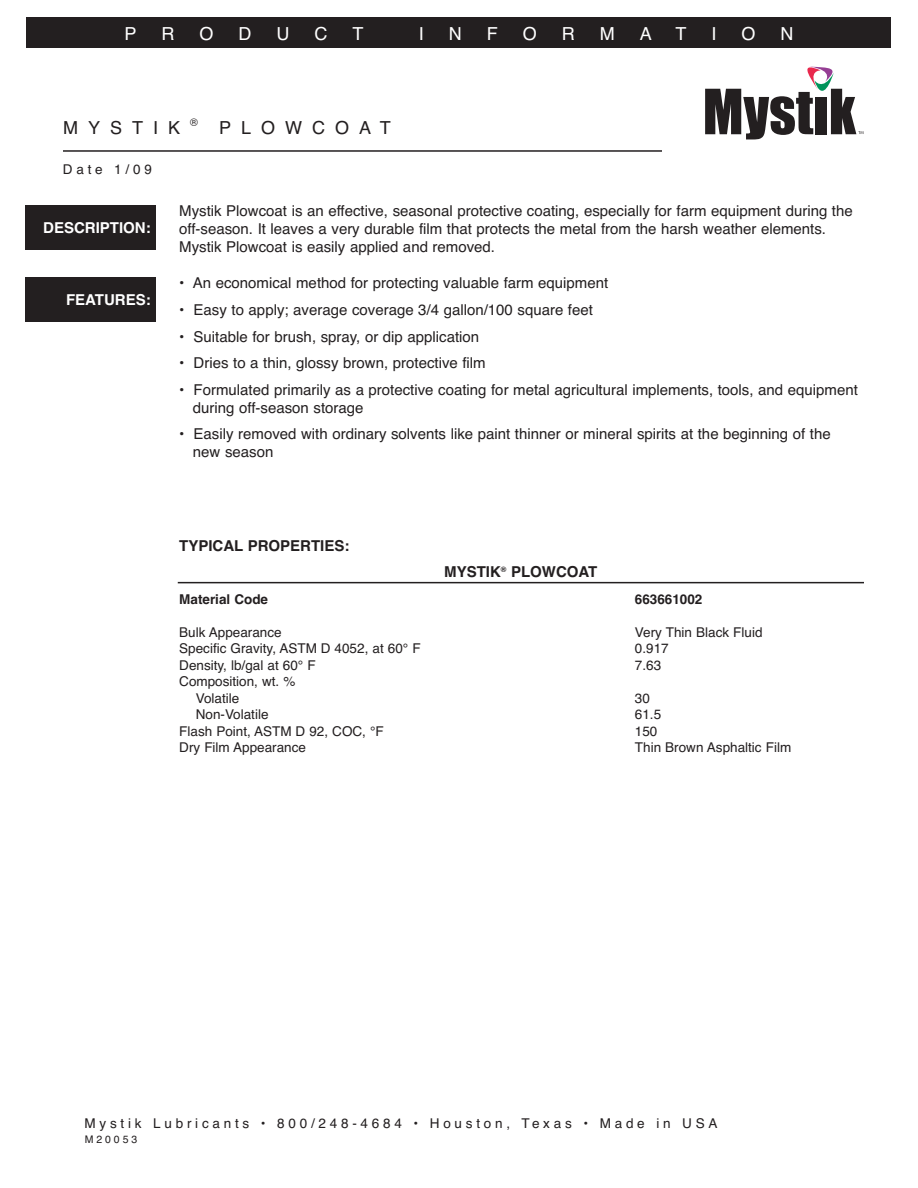
<style>
.page{position:relative;width:918px;height:1188px;background:#fff}
.page>*{position:absolute;margin:0;border:0;box-sizing:border-box;transform-origin:0 0}
.t1{font:18px "Helvetica";color:#fff}
.t2{font:18px "Helvetica";letter-spacing:.555em;color:#231f20}
.t3{font:15px/18px "Helvetica";color:#231f20}
.t4{font:700 15px "Helvetica";color:#231f20}
.t5{font:700 15px "Helvetica";color:#fff}
.t6{font:13.5px/16.5px "Helvetica";color:#231f20}
.t7{font:13.5px "Helvetica";letter-spacing:.28em;color:#231f20}
.t8{font:700 13.5px "Helvetica";color:#231f20}
.t9{font:10.5px "Helvetica";letter-spacing:.28em;color:#231f20}
</style>
<div class="page">
<div style="left:26px;top:17px;width:865px;height:30px;background:#231f20"></div>
<hr style="left:178px;top:582px;width:686px;height:1px;background:#231f20">
<hr style="left:63px;top:150px;width:658px;height:2px;background:#231f20">
<div style="left:662px;top:59px;width:233px;height:95px;background:#fff"></div>
<svg style="left:705px;top:67px;width:158px;height:72px"></svg>
<div style="left:25px;top:205px;width:130px;height:45px;background:#231f20"></div>
<div style="left:25px;top:277px;width:130px;height:45px;background:#231f20"></div>
<p class="t1" style="left:124px;top:23px;width:14px">P</p>
<p class="t1" style="left:161px;top:23px;width:14px">R</p>
<p class="t1" style="left:200px;top:23px;width:16px">O</p>
<p class="t1" style="left:239px;top:23px;width:14px">D</p>
<p class="t1" style="left:277px;top:23px;width:14px">U</p>
<p class="t1" style="left:315px;top:23px;width:14px">C</p>
<p class="t1" style="left:353px;top:23px;width:12px">T</p>
<p class="t1" style="left:419px;top:23px;width:7px">I</p>
<p class="t1" style="left:449px;top:23px;width:14px">N</p>
<p class="t1" style="left:487px;top:23px;width:12px">F</p>
<p class="t1" style="left:523px;top:23px;width:16px">O</p>
<p class="t1" style="left:562px;top:23px;width:14px">R</p>
<p class="t1" style="left:600px;top:23px;width:16px">M</p>
<p class="t1" style="left:640px;top:23px;width:14px">A</p>
<p class="t1" style="left:676px;top:23px;width:12px">T</p>
<p class="t1" style="left:712px;top:23px;width:7px">I</p>
<p class="t1" style="left:742px;top:23px;width:16px">O</p>
<p class="t1" style="left:781px;top:23px;width:14px">N</p>
<p class="t2" style="left:63px;top:117px;width:329px">MYSTIK <sup>®</sup> PLOWCOAT</p>
<p class="t6" style="left:63px;top:161px;width:90px">Date 1/09</p>
<p class="t5" style="left:43px;top:219px;width:109px">DESCRIPTION:</p>
<p class="t5" style="left:66px;top:291px;width:86px">FEATURES:</p>
<p class="t3" style="left:179px;top:202px;width:675px">Mystik Plowcoat is an effective, seasonal protective coating, especially for farm equipment during the off-season. It leaves a very durable film that protects the metal from the harsh weather elements.<br>Mystik Plowcoat is easily applied and removed.</p>
<p class="t3" style="left:179px;top:274px;width:431px">• An economical method for protecting valuable farm equipment</p>
<p class="t3" style="left:179px;top:301px;width:415px">• Easy to apply; average coverage 3/4 gallon/100 square feet</p>
<p class="t3" style="left:179px;top:327px;width:302px">• Suitable for brush, spray, or dip application</p>
<p class="t3" style="left:179px;top:354px;width:308px">• Dries to a thin, glossy brown, protective film</p>
<p class="t3" style="left:193px;top:381px;width:666px;text-indent:-14px">• Formulated primarily as a protective coating for metal agricultural implements, tools, and equipment during off-season storage</p>
<p class="t3" style="left:193px;top:425px;width:639px;text-indent:-14px">• Easily removed with ordinary solvents like paint thinner or mineral spirits at the beginning of the new season</p>
<p class="t4" style="left:179px;top:537px;width:172px">TYPICAL PROPERTIES:</p>
<p class="t4" style="left:444px;top:563px;width:155px">MYSTIK<sup>®</sup> PLOWCOAT</p>
<p class="t8" style="left:179px;top:591px;width:90px">Material Code</p>
<p class="t8" style="left:635px;top:591px;width:69px">663661002</p>
<p class="t6" style="left:179px;top:624px;width:104px">Bulk Appearance</p>
<p class="t6" style="left:635px;top:624px;width:129px">Very Thin Black Fluid</p>
<p class="t6" style="left:179px;top:641px;width:243px">Specific Gravity, ASTM D 4052, at 60° F</p>
<p class="t6" style="left:635px;top:641px;width:35px">0.917</p>
<p class="t6" style="left:179px;top:657px;width:138px">Density, lb/gal at 60° F</p>
<p class="t6" style="left:635px;top:657px;width:28px">7.63</p>
<p class="t6" style="left:196px;top:674px;width:101px;text-indent:-17px">Composition, wt. %<br>Volatile</p>
<p class="t6" style="left:635px;top:690px;width:17px">30</p>
<p class="t6" style="left:196px;top:707px;width:74px">Non-Volatile</p>
<p class="t6" style="left:635px;top:707px;width:28px">61.5</p>
<p class="t6" style="left:179px;top:723px;width:206px">Flash Point, ASTM D 92, COC, °F</p>
<p class="t6" style="left:635px;top:723px;width:24px">150</p>
<p class="t6" style="left:179px;top:740px;width:128px">Dry Film Appearance</p>
<p class="t6" style="left:635px;top:740px;width:158px">Thin Brown Asphaltic Film</p>
<p class="t7" style="left:85px;top:1115px;width:634px">Mystik Lubricants • 800/248-4684 • Houston, Texas • Made in USA</p>
<p class="t9" style="left:85px;top:1134px;width:54px">M20053</p>
</div>
